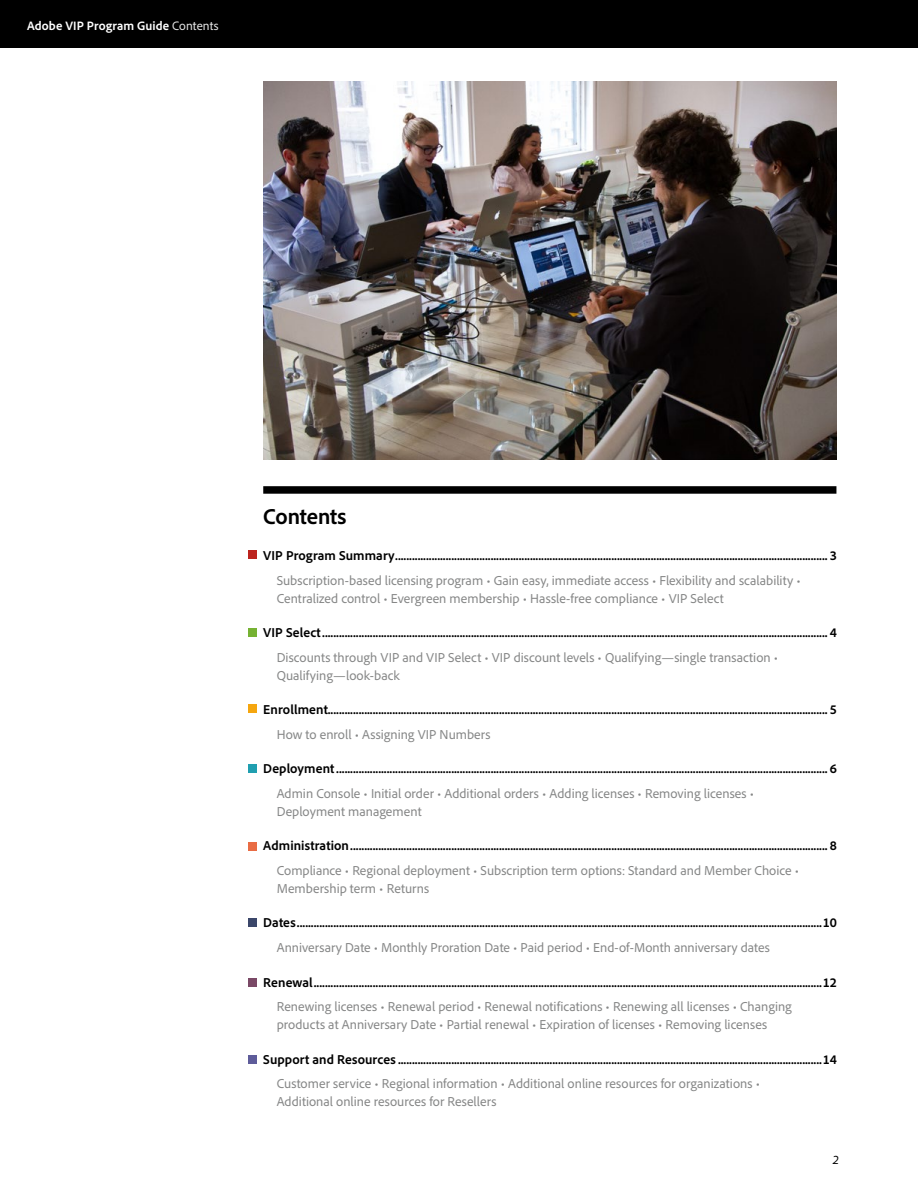
<style>
.page{position:relative;width:918px;height:1188px;background:#fff}
.page>*{position:absolute;margin:0;border:0;box-sizing:border-box;transform-origin:0 0}
.Text__Headline_1{font:700 22.5px "Adobe Clean";letter-spacing:-.005em;color:#000}
.Text__TOC_Heads{font:700 13.5px "Adobe Clean";letter-spacing:.005em;color:#000}
.TOC_Description{font:13.5px/18px "Adobe Clean";letter-spacing:.005em;color:#868787}
.t1{font:700 12.75px "Adobe Clean";letter-spacing:.01em;color:#fff}
.Header_-_product_nam{font:italic 12.75px "Adobe Clean";color:#000}
.s1{font-weight:400;color:#e4e4e4}
</style>
<div class="page">
<div style="left:248px;top:550px;width:9px;height:9px;background:#bc241e"></div>
<div style="left:248px;top:628px;width:9px;height:9px;background:#76b233"></div>
<div style="left:248px;top:764px;width:9px;height:9px;background:#209fb0"></div>
<div style="left:248px;top:704px;width:9px;height:9px;background:#f5a60f"></div>
<div style="left:248px;top:842px;width:9px;height:9px;background:#e96c44"></div>
<div style="left:248px;top:918px;width:9px;height:9px;background:#3b476a"></div>
<div style="left:248px;top:978px;width:9px;height:9px;background:#7a4966"></div>
<div style="left:248px;top:1055px;width:9px;height:9px;background:#5e5c9a"></div>
<div style="left:0;top:0;width:918px;height:47px;background:#000"></div>
<div style="left:263px;top:486px;width:573px;height:8px;background:#000"></div>
<img style="left:263px;top:81px;width:574px;height:378px">
<p class="t1" style="left:27px;top:17px;width:193px">Adobe VIP Program Guide <span class="s1">Contents</span></p>
<p class="Text__Headline_1" style="left:263px;top:501px;width:85px">Contents</p>
<p class="Text__TOC_Heads" style="left:263px;top:547px;width:575px">VIP Program Summary.......................................................................................................................................................... 3</p>
<p class="TOC_Description" style="left:277px;top:571px;width:526px">Subscription-based licensing program • Gain easy, immediate access • Flexibility and scalability •<br>Centralized control • Evergreen membership • Hassle-free compliance • VIP Select</p>
<p class="Text__TOC_Heads" style="left:263px;top:624px;width:575px">VIP Select.................................................................................................................................................................................... 4</p>
<p class="TOC_Description" style="left:277px;top:648px;width:503px">Discounts through VIP and VIP Select • VIP discount levels • Qualifying—single transaction •<br>Qualifying—look-back</p>
<p class="Text__TOC_Heads" style="left:263px;top:701px;width:575px">Enrollment.................................................................................................................................................................................. 5</p>
<p class="TOC_Description" style="left:277px;top:725px;width:215px">How to enroll • Assigning VIP Numbers</p>
<p class="Text__TOC_Heads" style="left:263px;top:760px;width:575px">Deployment............................................................................................................................................................................... 6</p>
<p class="TOC_Description" style="left:277px;top:784px;width:479px">Admin Console • Initial order • Additional orders • Adding licenses • Removing licenses •<br>Deployment management</p>
<p class="Text__TOC_Heads" style="left:263px;top:837px;width:575px">Administration.......................................................................................................................................................................... 8</p>
<p class="TOC_Description" style="left:277px;top:861px;width:524px">Compliance • Regional deployment • Subscription term options: Standard and Member Choice •<br>Membership term • Returns</p>
<p class="Text__TOC_Heads" style="left:263px;top:914px;width:575px">Dates...........................................................................................................................................................................................10</p>
<p class="TOC_Description" style="left:277px;top:938px;width:495px">Anniversary Date • Monthly Proration Date • Paid period • End-of-Month anniversary dates</p>
<p class="Text__TOC_Heads" style="left:263px;top:973px;width:575px">Renewal.....................................................................................................................................................................................12</p>
<p class="TOC_Description" style="left:277px;top:997px;width:517px">Renewing licenses • Renewal period • Renewal notifications • Renewing all licenses • Changing products at Anniversary Date • Partial renewal • Expiration of licenses • Removing licenses</p>
<p class="Text__TOC_Heads" style="left:263px;top:1050px;width:575px">Support and Resources .......................................................................................................................................................14</p>
<p class="TOC_Description" style="left:277px;top:1074px;width:485px">Customer service • Regional information • Additional online resources for organizations •<br>Additional online resources for Resellers</p>
<p class="Header_-_product_nam" style="left:833px;top:1152px;width:8px">2</p>
</div>
